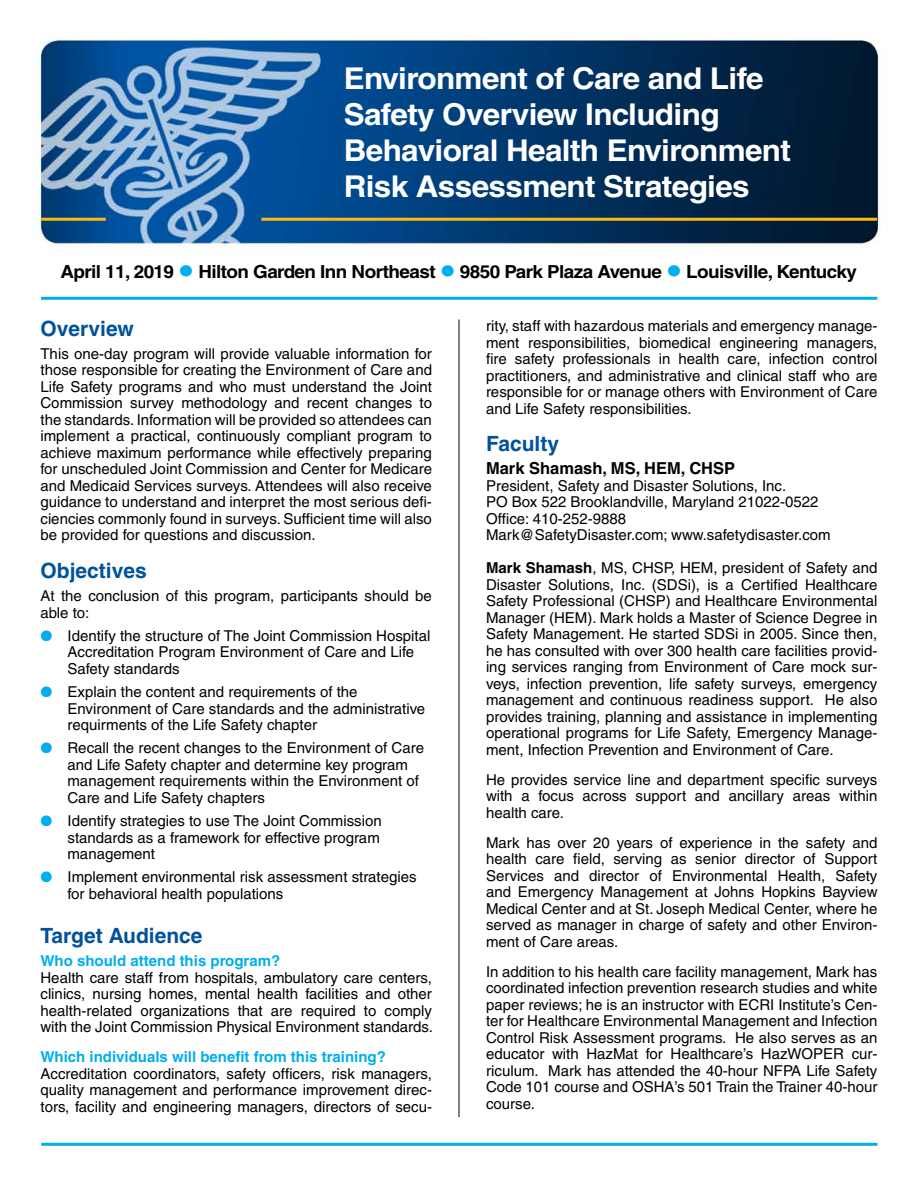
<style>
.page{position:relative;width:918px;height:1188px;background:#fff}
.page>*{position:absolute;margin:0;border:0;box-sizing:border-box;transform-origin:0 0}
.t1{font:700 30px/36px "Helvetica";letter-spacing:-.02em;color:#fff;scale:1.05 1}
.t2{font:700 21px "Helvetica";color:#00529b}
.t3{font:700 18px "Helvetica";letter-spacing:-.03em;color:#000;scale:1.05 1}
.t4{font:700 16.5px "Helvetica";color:#000}
.t5{font:15px/16.5px "Helvetica";color:#000;text-align:justify}
.t6{font:700 15px "Helvetica";color:#00aeef}
.s1{color:#00aeef}
.s2{font-weight:700}
</style>
<div class="page">
<img style="left:35px;top:37px;width:847px;height:1106px">
<hr style="left:459px;top:320px;width:1px;height:797px;background:#000">
<hr style="left:41px;top:1143px;width:837px;height:3px;background:#00aeef">
<hr style="left:41px;top:297px;width:836px;height:3px;background:#00aeef">
<hr style="left:261px;top:218px;width:616px;height:3px;background:#fdb913">
<hr style="left:41px;top:218px;width:65px;height:3px;background:#fdb913">
<h1 class="t1" style="left:344px;top:60px;width:428px">Environment of Care and Life<br>Safety Overview Including<br>Behavioral Health Environment<br>Risk Assessment Strategies</h1>
<p class="t3" style="left:60px;top:261px;width:760px">April 11, 2019 <span class="s1">●</span> Hilton Garden Inn Northeast <span class="s1">●</span> 9850 Park Plaza Avenue <span class="s1">●</span> Louisville, Kentucky</p>
<h2 class="t2" style="left:40px;top:316px;width:95px">Overview</h2>
<p class="t5" style="left:40px;top:345px;width:393px">This one-day program will provide valuable information for those responsible for creating the Environment of Care and Life Safety programs and who must understand the Joint Commission survey methodology and recent changes to the standards. Information will be provided so attendees can implement a practical, continuously compliant program to achieve maximum performance while effectively preparing for unscheduled Joint Commission and Center for Medicare and Medicaid Services surveys. Attendees will also receive guidance to understand and interpret the most serious defi&shy;ciencies commonly found in surveys. Sufficient time will also be provided for questions and discussion.</p>
<h2 class="t2" style="left:40px;top:558px;width:108px">Objectives</h2>
<p class="t5" style="left:40px;top:588px;width:393px">At the conclusion of this program, participants should be able to:</p>
<p class="t5" style="left:68px;top:627px;width:364px;text-align:left;text-indent:-27px"><span class="s1">●</span> Identify the structure of The Joint Commission Hospital<br>Accreditation Program Environment of Care and Life<br>Safety standards</p>
<p class="t5" style="left:68px;top:684px;width:359px;text-align:left;text-indent:-27px"><span class="s1">●</span> Explain the content and requirements of the<br>Environment of Care standards and the administrative requirments of the Life Safety chapter</p>
<p class="t5" style="left:68px;top:740px;width:358px;text-align:left;text-indent:-27px"><span class="s1">●</span> Recall the recent changes to the Environment of Care and Life Safety chapter and determine key program management requirements within the Environment of Care and Life Safety chapters</p>
<p class="t5" style="left:68px;top:813px;width:316px;text-align:left;text-indent:-27px"><span class="s1">●</span> Identify strategies to use The Joint Commission standards as a framework for effective program management</p>
<p class="t5" style="left:68px;top:869px;width:351px;text-indent:-27px"><span class="s1">●</span> Implement environmental risk assessment strategies for behavioral health populations</p>
<h2 class="t2" style="left:40px;top:923px;width:164px">Target Audience</h2>
<p class="t6" style="left:40px;top:952px;width:241px">Who should attend this program?</p>
<p class="t5" style="left:40px;top:969px;width:394px">Health care staff from hospitals, ambulatory care centers, clinics, nursing homes, mental health facilities and other health-related organizations that are required to comply with the Joint Commission Physical Environment standards.</p>
<p class="t6" style="left:40px;top:1048px;width:347px">Which individuals will benefit from this training?</p>
<p class="t5" style="left:40px;top:1065px;width:393px">Accreditation coordinators, safety officers, risk managers, quality management and performance improvement direc&shy;tors, facility and engineering managers, directors of secu-</p>
<p class="t5" style="left:486px;top:318px;width:393px">rity, staff with hazardous materials and emergency manage&shy;ment responsibilities, biomedical engineering managers, fire safety professionals in health care, infection control practitioners, and administrative and clinical staff who are responsible for or manage others with Environment of Care and Life Safety responsibilities.</p>
<h2 class="t2" style="left:486px;top:431px;width:75px">Faculty</h2>
<p class="t4" style="left:486px;top:459px;width:251px">Mark Shamash, MS, HEM, CHSP</p>
<p class="t5" style="left:486px;top:477px;width:346px;text-align:left">President, Safety and Disaster Solutions, Inc.<br>PO Box 522 Brooklandville, Maryland 21022-0522<br>Office: 410-252-9888<br>Mark@SafetyDisaster.com; www.safetydisaster.com</p>
<p class="t5" style="left:486px;top:560px;width:393px"><span class="s2">Mark Shamash</span>, MS, CHSP, HEM, president of Safety and Disaster Solutions, Inc. (SDSi), is a Certified Healthcare Safety Professional (CHSP) and Healthcare Environmental Manager (HEM). Mark holds a Master of Science Degree in Safety Management. He started SDSi in 2005. Since then, he has consulted with over 300 health care facilities provid&shy;ing services ranging from Environment of Care mock sur&shy;veys, infection prevention, life safety surveys, emergency management and continuous readiness support. He also provides training, planning and assistance in implementing operational programs for Life Safety, Emergency Manage&shy;ment, Infection Prevention and Environment of Care.</p>
<p class="t5" style="left:486px;top:771px;width:393px">He provides service line and department specific surveys with a focus across support and ancillary areas within health care.</p>
<p class="t5" style="left:486px;top:834px;width:393px">Mark has over 20 years of experience in the safety and health care field, serving as senior director of Support Services and director of Environmental Health, Safety and Emergency Management at Johns Hopkins Bayview Medical Center and at St. Joseph Medical Center, where he served as manager in charge of safety and other Environ&shy;ment of Care areas.</p>
<p class="t5" style="left:486px;top:963px;width:393px">In addition to his health care facility management, Mark has coordinated infection prevention research studies and white paper reviews; he is an instructor with ECRI Institute’s Cen&shy;ter for Healthcare Environmental Management and Infection Control Risk Assessment programs. He also serves as an educator with HazMat for Healthcare’s HazWOPER cur&shy;riculum. Mark has attended the 40-hour NFPA Life Safety Code 101 course and OSHA’s 501 Train the Trainer 40-hour course.</p>
</div>
